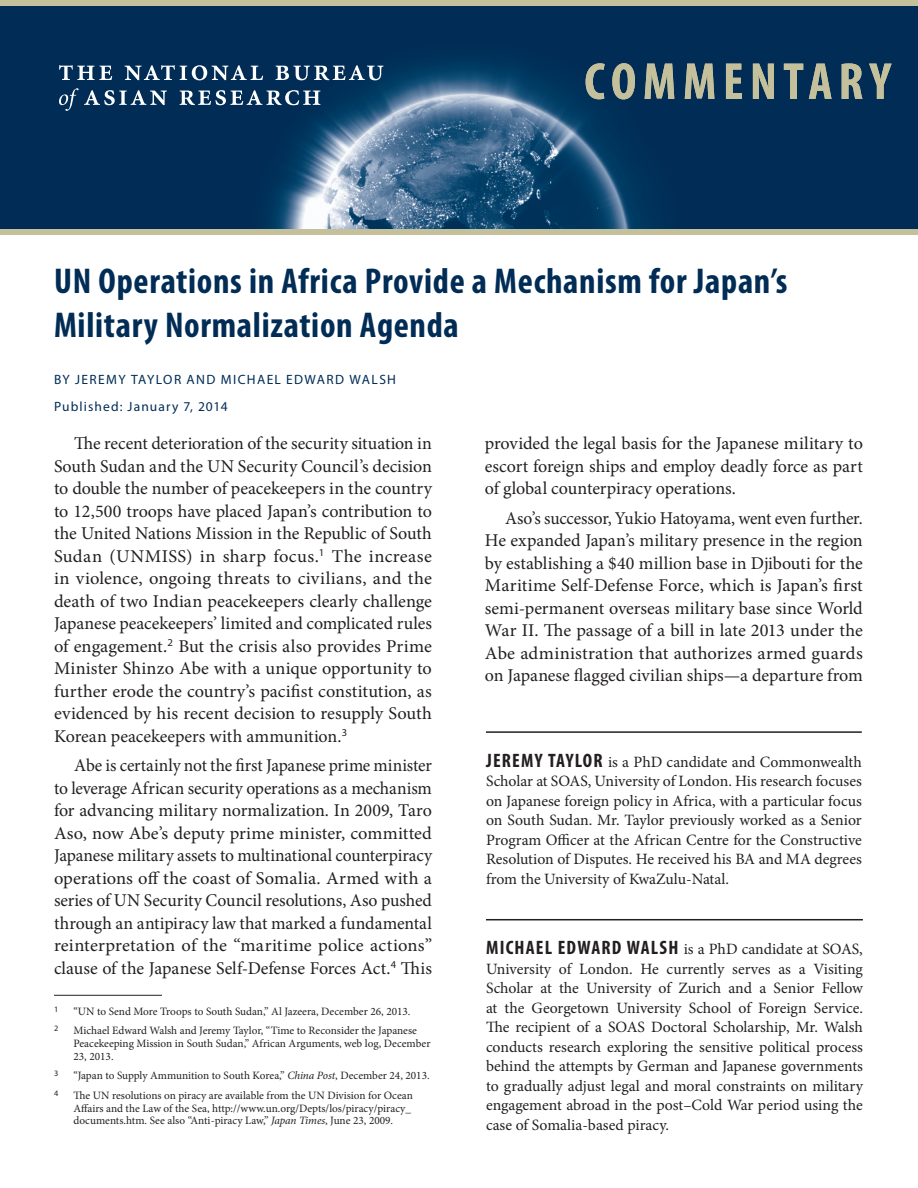
<style>
.page{position:relative;width:918px;height:1188px;background:#fff}
.page>*{position:absolute;margin:0;border:0;box-sizing:border-box;transform-origin:0 0}
.Expert_Commentary__H{font:700 condensed 52.5px "Myriad Pro";letter-spacing:.12em;color:#c5c09c}
.Expert_Commentary__A{font:700 condensed 36px/43.2px "Myriad Pro";letter-spacing:.02em;color:#002c55}
.Expert_Commentary__B{font:18px/22.5px "Minion Pro";color:#231f20;text-align:justify}
.Expert_Commentary__A-2{font:15.75px/19.5px "Minion Pro";color:#231f20;text-align:justify}
.Expert_Commentary__B-2{font:13.5px "Myriad Pro";letter-spacing:.1em;color:#002c55}
.Expert_Commentary__P{font:13.5px "Myriad Pro";letter-spacing:.08em;color:#002c55}
.Expert_Commentary__F{font:11.25px/12.8px "Minion Pro";color:#231f20}
.Expert_Commentary__F-2{font:8.25px "Myriad Pro";color:#231f20}
.s1{font-style:italic}
.s2{font-family:"Myriad Pro";font-weight:700;font-stretch:condensed;font-size:19.5px}
</style>
<div class="page">
<div style="left:0;top:0;width:918px;height:230px;background:#002c55"></div>
<img style="left:208px;top:62px;width:523px;height:168px">
<svg style="left:59px;top:65px;width:53px;height:15px"></svg>
<svg style="left:125px;top:65px;width:138px;height:15px"></svg>
<svg style="left:276px;top:65px;width:107px;height:15px"></svg>
<svg style="left:59px;top:88px;width:108px;height:23px"></svg>
<svg style="left:180px;top:90px;width:140px;height:15px"></svg>
<div style="left:0;top:0;width:918px;height:5px;background:#c5c09c"></div>
<div style="left:0;top:230px;width:918px;height:5px;background:#c5c09c"></div>
<hr style="left:486px;top:731px;width:376px;height:2px;background:#231f20">
<hr style="left:54px;top:995px;width:108px;height:1px;background:#231f20">
<hr style="left:486px;top:919px;width:377px;height:1px;background:#231f20">
<p class="Expert_Commentary__H" style="left:584px;top:49px;width:308px">COMMENTARY</p>
<p class="Expert_Commentary__A" style="left:54px;top:259px;width:735px">UN Operations in Africa Provide a Mechanism for Japan’s<br>Military Normalization Agenda</p>
<p class="Expert_Commentary__B-2" style="left:54px;top:371px;width:343px">BY JEREMY TAYLOR AND MICHAEL EDWARD WALSH</p>
<p class="Expert_Commentary__P" style="left:54px;top:398px;width:175px">Published: January 7, 2014</p>
<p class="Expert_Commentary__B" style="left:54px;top:432px;width:380px;text-indent:20px">The recent deterioration of the security situation in South Sudan and the UN Security Council’s decision to double the number of peacekeepers in the country to 12,500 troops have placed Japan’s contribution to the United Nations Mission in the Republic of South Sudan (UNMISS) in sharp focus.<sup>1</sup> The increase in violence, ongoing threats to civilians, and the death of two Indian peacekeepers clearly challenge Japanese peacekeepers’ limited and complicated rules of engagement.<sup>2</sup> But the crisis also provides Prime Minister Shinzo Abe with a unique opportunity to further erode the country’s pacifist constitution, as evidenced by his recent decision to resupply South Korean peacekeepers with ammunition.<sup>3</sup></p>
<p class="Expert_Commentary__B" style="left:54px;top:754px;width:380px;text-indent:20px">Abe is certainly not the first Japanese prime minister to leverage African security operations as a mechanism for advancing military normalization. In 2009, Taro Aso, now Abe’s deputy prime minister, committed Japanese military assets to multinational counterpiracy operations off the coast of Somalia. Armed with a series of UN Security Council resolutions, Aso pushed through an antipiracy law that marked a fundamental reinterpretation of the “maritime police actions” clause of the Japanese Self-Defense Forces Act.<sup>4</sup> This</p>
<p class="Expert_Commentary__F-2" style="left:54px;top:1004px;width:6px">1</p>
<p class="Expert_Commentary__F" style="left:74px;top:1005px;width:339px">“UN to Send More Troops to South Sudan,” Al Jazeera, December 26, 2013.</p>
<p class="Expert_Commentary__F-2" style="left:54px;top:1023px;width:6px">2</p>
<p class="Expert_Commentary__F" style="left:74px;top:1024px;width:359px">Michael Edward Walsh and Jeremy Taylor, “Time to Reconsider the Japanese<br>Peacekeeping Mission in South Sudan,” African Arguments, web log, December<br>23, 2013.</p>
<p class="Expert_Commentary__F-2" style="left:54px;top:1068px;width:6px">3</p>
<p class="Expert_Commentary__F" style="left:74px;top:1069px;width:358px">“Japan to Supply Ammunition to South Korea,” <span class="s1">China Post</span>, December 24, 2013.</p>
<p class="Expert_Commentary__F-2" style="left:54px;top:1088px;width:6px">4</p>
<p class="Expert_Commentary__F" style="left:74px;top:1089px;width:341px">The UN resolutions on piracy are available from the UN Division for Ocean<br>Affairs and the Law of the Sea, http://www.un.org/Depts/los/piracy/piracy_ documents.htm. See also “Anti-piracy Law,” <span class="s1">Japan Times</span>, June 23, 2009.</p>
<p class="Expert_Commentary__B" style="left:485px;top:432px;width:379px">provided the legal basis for the Japanese military to escort foreign ships and employ deadly force as part of global counterpiracy operations.</p>
<p class="Expert_Commentary__B" style="left:485px;top:507px;width:380px;text-indent:20px">Aso’s successor, Yukio Hatoyama, went even further.<br>He expanded Japan’s military presence in the region by establishing a $40 million base in Djibouti for the Maritime Self-Defense Force, which is Japan’s first semi-permanent overseas military base since World War II. The passage of a bill in late 2013 under the Abe administration that authorizes armed guards on Japanese flagged civilian ships—a departure from</p>
<p class="Expert_Commentary__A-2" style="left:486px;top:752px;width:377px"><span class="s2">JEREMY TAYLOR</span> is a PhD candidate and Commonwealth Scholar at SOAS, University of London. His research focuses on Japanese foreign policy in Africa, with a particular focus on South Sudan. Mr. Taylor previously worked as a Senior Program Officer at the African Centre for the Constructive Resolution of Disputes. He received his BA and MA degrees from the University of KwaZulu-Natal.</p>
<p class="Expert_Commentary__A-2" style="left:486px;top:940px;width:379px"><span class="s2">MICHAEL EDWARD WALSH</span> is a PhD candidate at SOAS, University of London. He currently serves as a Visiting Scholar at the University of Zurich and a Senior Fellow at the Georgetown University School of Foreign Service.<br>The recipient of a SOAS Doctoral Scholarship, Mr. Walsh conducts research exploring the sensitive political process behind the attempts by German and Japanese governments to gradually adjust legal and moral constraints on military engagement abroad in the post–Cold War period using the case of Somalia-based piracy.</p>
</div>
